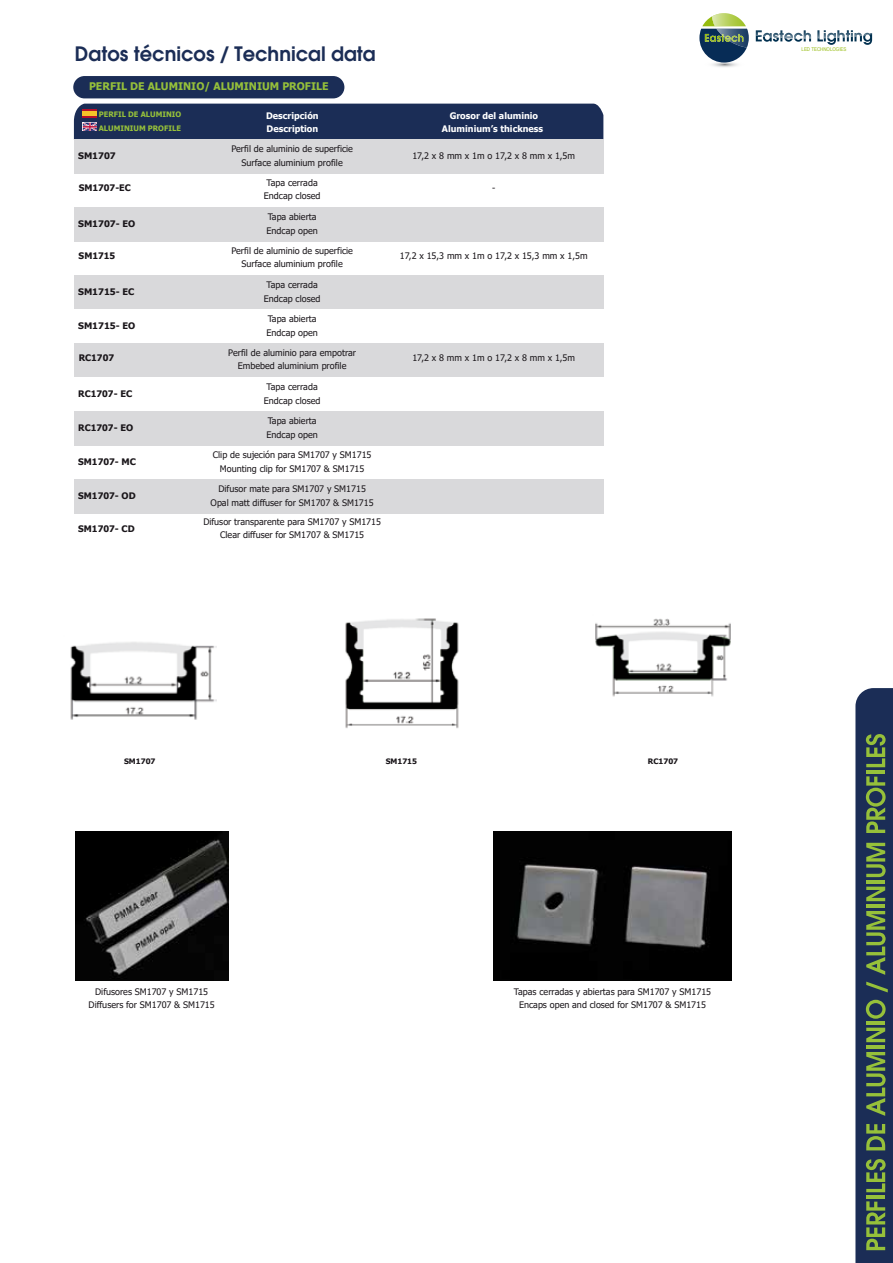
<style>
.page{position:relative;width:893px;height:1263px;background:#fff}
.page>*{position:absolute;margin:0;border:0;box-sizing:border-box;transform-origin:0 0}
.t1{font:600 19.5px "Avant Garde";color:#1b2d56}
.t2{font:700 10.5px "Tahoma";color:#96c03a}
.t3{font:9px/13.5px "Tahoma";color:#1b171b;text-align:center}
.t4{font:700 9px "Tahoma";color:#1a161a}
.t5{font:700 9px/13.5px "Tahoma";color:#fff}
.t6{font:700 7.5px/13.5px "Tahoma";color:#96c03a}
.t7{font:700 7.5px "Tahoma";color:#1a161a}
.t8{font:5.25px "Arial Narrow";letter-spacing:-.005em;color:#96bc10;scale:1.05 1}
</style>
<div class="page">
<div style="left:74px;top:140px;width:529px;height:34px;background:#d9d9db"></div>
<div style="left:74px;top:104px;width:529px;height:36px;background:#1b2d56"></div>
<svg style="left:83px;top:110px;width:14px;height:8px"></svg>
<hr style="left:83px;top:112px;width:14px;height:4px;background:#f4c329">
<div style="left:74px;top:208px;width:529px;height:34px;background:#d9d9db"></div>
<div style="left:74px;top:276px;width:529px;height:34px;background:#d9d9db"></div>
<div style="left:74px;top:344px;width:529px;height:34px;background:#d9d9db"></div>
<div style="left:74px;top:411px;width:529px;height:34px;background:#d9d9db"></div>
<div style="left:74px;top:480px;width:529px;height:34px;background:#d9d9db"></div>
<svg style="left:703px;top:60px;width:42px;height:8px"></svg>
<svg style="left:699px;top:13px;width:50px;height:50px"></svg>
<svg style="left:756px;top:30px;width:55px;height:12px"></svg>
<svg style="left:817px;top:30px;width:56px;height:15px"></svg>
<svg style="left:855px;top:688px;width:38px;height:575px;background:#374e52"></svg>
<div style="left:73px;top:76px;width:271px;height:22px;background:#1b2d56;border-radius:11px"></div>
<img style="left:70px;top:642px;width:146px;height:78px">
<img style="left:345px;top:618px;width:114px;height:111px">
<img style="left:595px;top:618px;width:136px;height:79px">
<img style="left:75px;top:832px;width:153px;height:148px">
<img style="left:494px;top:832px;width:237px;height:148px">
<h1 class="t1" style="left:75px;top:41px;width:302px">Datos técnicos / Technical data</h1>
<p class="t2" style="left:89px;top:78px;width:241px">PERFIL DE ALUMINIO/ ALUMINIUM PROFILE</p>
<p class="t6" style="left:99px;top:108px;width:84px">PERFIL DE ALUMINIO<br>ALUMINIUM PROFILE</p>
<p class="t5" style="left:266px;top:109px;width:54px">Descripción<br>Description</p>
<p class="t4" style="left:78px;top:150px;width:39px">SM1707</p>
<p class="t4" style="left:79px;top:181px;width:54px">SM1707-EC</p>
<p class="t3" style="left:231px;top:143px;width:123px">Perfil de aluminio de superficie<br>Surface aluminium profile</p>
<p class="t3" style="left:264px;top:176px;width:58px;text-align:left">Tapa cerrada<br>Endcap closed</p>
<p class="t4" style="left:78px;top:217px;width:59px">SM1707- EO</p>
<p class="t3" style="left:266px;top:211px;width:53px;text-align:left">Tapa abierta<br>Endcap open</p>
<p class="t5" style="left:442px;top:109px;width:103px;text-align:center">Grosor del aluminio<br>Aluminium’s thickness</p>
<p class="t3" style="left:412px;top:150px;width:164px">17,2 x 8 mm x 1m o 17,2 x 8 mm x 1,5m</p>
<p class="t3" style="left:492px;top:181px;width:5px">-</p>
<p class="t3" style="left:231px;top:244px;width:123px">Perfil de aluminio de superficie<br>Surface aluminium profile</p>
<p class="t4" style="left:79px;top:249px;width:38px">SM1715</p>
<p class="t3" style="left:400px;top:249px;width:189px">17,2 x 15,3 mm x 1m o 17,2 x 15,3 mm x 1,5m</p>
<p class="t4" style="left:78px;top:285px;width:58px">SM1715- EC</p>
<p class="t3" style="left:264px;top:279px;width:58px;text-align:left">Tapa cerrada<br>Endcap closed</p>
<p class="t4" style="left:78px;top:319px;width:59px">SM1715- EO</p>
<p class="t3" style="left:266px;top:313px;width:53px;text-align:left">Tapa abierta<br>Endcap open</p>
<p class="t3" style="left:228px;top:346px;width:129px">Perfil de aluminio para empotrar<br>Embebed aluminium profile</p>
<p class="t4" style="left:79px;top:351px;width:37px">RC1707</p>
<p class="t3" style="left:412px;top:351px;width:164px">17,2 x 8 mm x 1m o 17,2 x 8 mm x 1,5m</p>
<p class="t4" style="left:78px;top:387px;width:55px">RC1707- EC</p>
<p class="t3" style="left:264px;top:381px;width:58px;text-align:left">Tapa cerrada<br>Endcap closed</p>
<p class="t4" style="left:78px;top:421px;width:56px">RC1707- EO</p>
<p class="t3" style="left:266px;top:415px;width:53px;text-align:left">Tapa abierta<br>Endcap open</p>
<p class="t4" style="left:78px;top:455px;width:59px">SM1707- MC</p>
<p class="t3" style="left:213px;top:449px;width:160px">Clip de sujeción para SM1707 y SM1715<br>Mounting clip for SM1707 &amp; SM1715</p>
<p class="t4" style="left:78px;top:489px;width:59px">SM1707- OD</p>
<p class="t3" style="left:211px;top:483px;width:165px">Difusor mate para SM1707 y SM1715<br>Opal matt diffuser for SM1707 &amp; SM1715</p>
<p class="t4" style="left:78px;top:522px;width:58px">SM1707- CD</p>
<p class="t3" style="left:203px;top:515px;width:179px">Difusor transparente para SM1707 y SM1715<br>Clear diffuser for SM1707 &amp; SM1715</p>
<p class="t7" style="left:124px;top:755px;width:33px">SM1707</p>
<p class="t7" style="left:386px;top:755px;width:33px">SM1715</p>
<p class="t7" style="left:648px;top:755px;width:32px">RC1707</p>
<p class="t3" style="left:89px;top:985px;width:128px">Difusores SM1707 y SM1715<br>Diffusers for SM1707 &amp; SM1715</p>
<p class="t3" style="left:514px;top:985px;width:199px">Tapas cerradas y abiertas para SM1707 y SM1715<br>Encaps open and closed for SM1707 &amp; SM1715</p>
<p class="t8" style="left:802px;top:45px;width:44px">LED TECHNOLOGIES</p>
</div>
